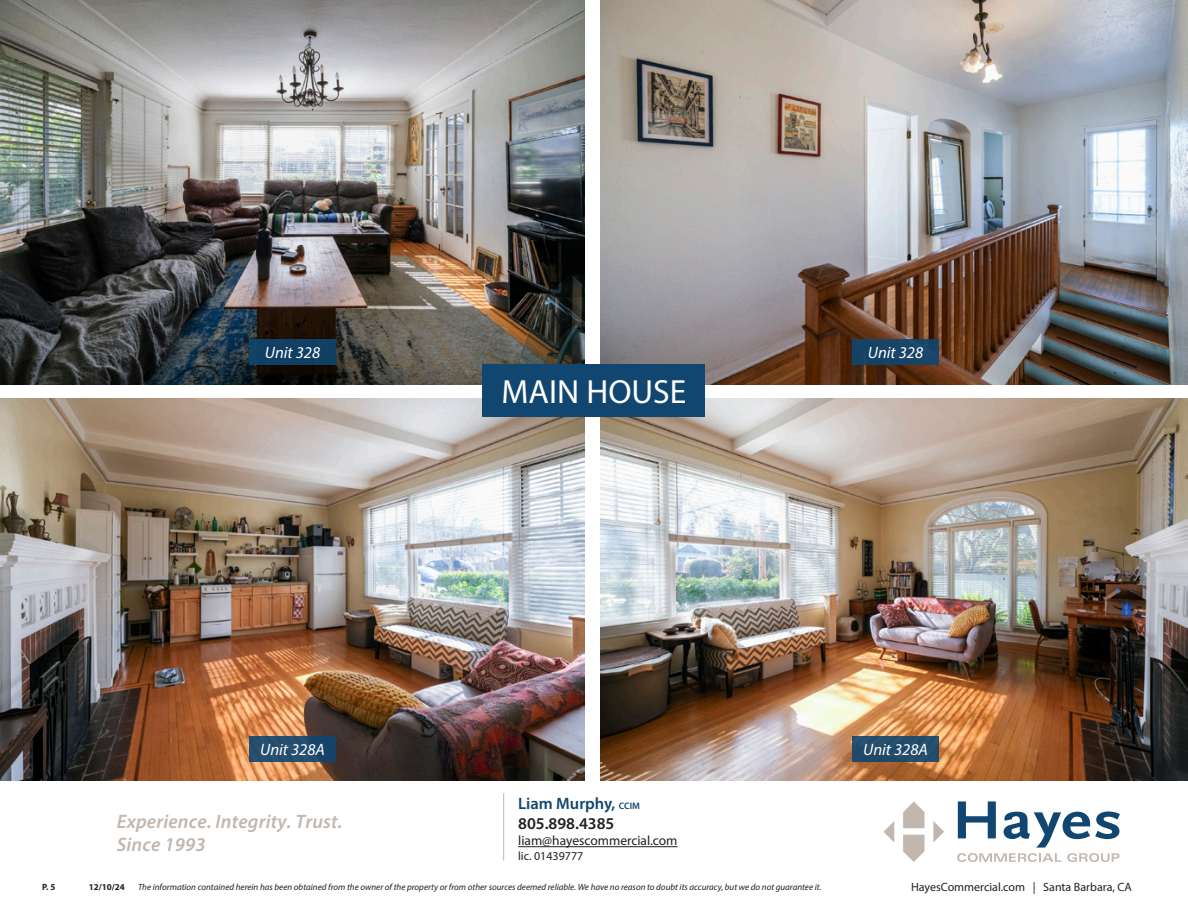
<style>
.page{position:relative;width:1188px;height:918px;background:#fff}
.page>*{position:absolute;margin:0;border:0;box-sizing:border-box;transform-origin:0 0}
.t1{font:33.6px "Myriad Pro";color:#fff}
.t2{font:italic 600 19.5px/23.4px "Myriad Pro";letter-spacing:.01em;color:#c1b7af}
.t3{font:italic 16.5px "Myriad Pro";color:#fff}
.t4{font:600 16.5px/19.8px "Myriad Pro";color:#231f20}
.t5{font:13.5px "Myriad Pro";color:#231f20}
.t6{font:12px "Myriad Pro";color:#231f20}
.t7{font:italic 9px "Myriad Pro";color:#231f20}
.t8{font:700 9px "Myriad Pro";color:#231f20}
.s1{color:#10466f}
.s2{font-size:9.45px;color:#10466f}
</style>
<div class="page">
<img style="left:600px;top:0;width:588px;height:385px">
<img style="left:0;top:399px;width:585px;height:381px">
<img style="left:600px;top:398px;width:588px;height:382px">
<img style="left:0;top:0;width:585px;height:385px">
<div style="left:249px;top:339px;width:87px;height:25px;background:#104063"></div>
<div style="left:249px;top:736px;width:87px;height:26px;background:linear-gradient(to right,#2b5270,#184569)"></div>
<div style="left:852px;top:339px;width:87px;height:25px;background:#184365"></div>
<div style="left:852px;top:736px;width:87px;height:26px;background:#234c6b"></div>
<div style="left:483px;top:364px;width:222px;height:53px;background:#10466f"></div>
<svg style="left:883px;top:802px;width:61px;height:60px"></svg>
<svg style="left:957px;top:801px;width:163px;height:61px"></svg>
<hr style="left:518px;top:846px;width:160px;height:1px;background:#231f20">
<hr style="left:503px;top:793px;width:1px;height:68px;background:#c1b7af">
<p class="t3" style="left:265px;top:342px;width:57px">Unit 328</p>
<p class="t1" style="left:502px;top:371px;width:186px">MAIN HOUSE</p>
<p class="t3" style="left:868px;top:342px;width:57px">Unit 328</p>
<p class="t3" style="left:260px;top:740px;width:66px">Unit 328A</p>
<h2 class="t2" style="left:117px;top:809px;width:227px">Experience. Integrity. Trust.<br>Since 1993</h2>
<h3 class="t4" style="left:518px;top:794px;width:123px"><span class="s1">Liam Murphy,</span> <span class="s2">CCIM<br></span>805.898.4385</h3>
<h3 class="t5" style="left:518px;top:833px;width:161px">liam@hayescommercial.com</h3>
<h3 class="t6" style="left:518px;top:848px;width:67px">lic. 01439777</h3>
<p class="t8" style="left:42px;top:881px;width:15px">P. 5</p>
<p class="t8" style="left:89px;top:881px;width:37px">12/10/24</p>
<p class="t7" style="left:138px;top:882px;width:685px">The information contained herein has been obtained from the owner of the property or from other sources deemed reliable. We have no reason to doubt its accuracy, but we do not guarantee it.</p>
<p class="t3" style="left:863px;top:740px;width:66px">Unit 328A</p>
<h3 class="t6" style="left:911px;top:879px;width:222px">HayesCommercial.com | Santa Barbara, CA</h3>
</div>
